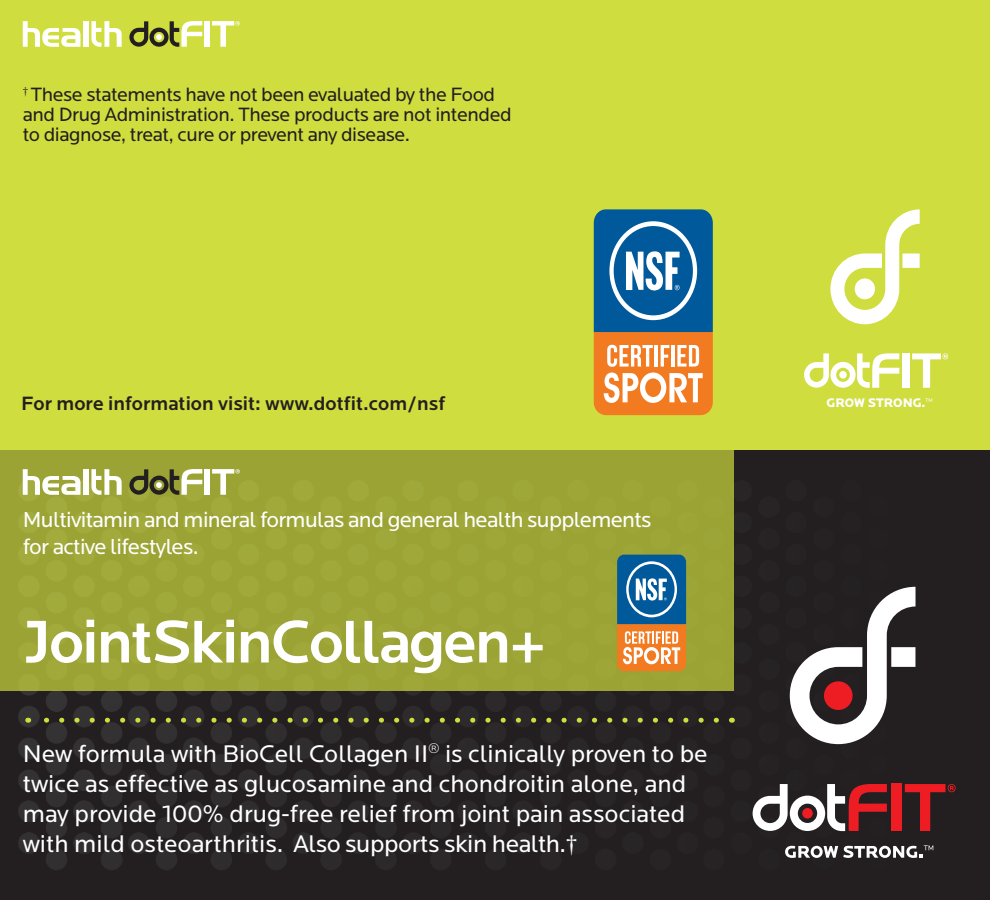
<style>
.page{position:relative;width:990px;height:900px;background:#fff}
.page>*{position:absolute;margin:0;border:0;box-sizing:border-box;transform-origin:0 0}
.TDR_Text{font:500 62.5px "Locator";letter-spacing:-.03em;color:#fff}
.TDR_Text-2{font:25px/30px "Locator";color:#fff}
.TDR_Text-3{font:22.5px "Locator";letter-spacing:-.03em;color:#fff}
.t1{font:20px/20px "Locator";letter-spacing:-.02em;color:#231f20}
.t2{font:500 20px "Locator";color:#231f20}
.t3{font:900 13px "Locator";color:#fff}
.t4{font:5.25px "Locator";color:#fff}
</style>
<div class="page">
<div style="left:734px;top:450px;width:256px;height:450px;background:#231f20"></div>
<img style="left:0;top:459px;width:939px;height:441px">
<div style="left:0;top:450px;width:734px;height:240px;background:#9ba334"></div>
<svg style="left:35px;top:718px;width:681px;height:5px"></svg>
<div style="left:0;top:0;width:990px;height:450px;background:#cfdd3e"></div>
<svg style="left:23px;top:21px;width:58px;height:26px"></svg>
<div style="left:83px;top:21px;width:5px;height:26px;background:#fff"></div>
<svg style="left:91px;top:21px;width:31px;height:26px"></svg>
<div style="left:205px;top:21px;width:5px;height:26px;background:#fff"></div>
<svg style="left:129px;top:21px;width:73px;height:26px"></svg>
<svg style="left:212px;top:21px;width:28px;height:26px"></svg>
<svg style="left:23px;top:469px;width:58px;height:26px"></svg>
<div style="left:83px;top:469px;width:5px;height:26px;background:#fff"></div>
<svg style="left:91px;top:469px;width:31px;height:26px"></svg>
<div style="left:205px;top:469px;width:5px;height:26px;background:#fff"></div>
<svg style="left:129px;top:469px;width:73px;height:26px"></svg>
<svg style="left:212px;top:469px;width:28px;height:26px"></svg>
<svg style="left:830px;top:209px;width:90px;height:115px"></svg>
<svg style="left:804px;top:353px;width:95px;height:35px"></svg>
<div style="left:902px;top:353px;width:8px;height:35px;background:#fff"></div>
<div style="left:839px;top:371px;width:8px;height:8px;background:#fff;border-radius:50%"></div>
<svg style="left:912px;top:353px;width:36px;height:35px"></svg>
<svg style="left:790px;top:587px;width:126px;height:157px"></svg>
<svg style="left:753px;top:784px;width:134px;height:47px"></svg>
<div style="left:891px;top:784px;width:10px;height:47px;background:#ee1d23"></div>
<div style="left:802px;top:808px;width:11px;height:11px;background:#ee1d23;border-radius:50%"></div>
<svg style="left:905px;top:784px;width:51px;height:47px"></svg>
<svg style="left:785px;top:845px;width:148px;height:13px"></svg>
<svg style="left:594px;top:209px;width:119px;height:206px"></svg>
<svg style="left:617px;top:555px;width:69px;height:116px"></svg>
<p class="t1" style="left:23px;top:85px;width:490px"><sup>†</sup> These statements have not been evaluated by the Food and Drug Administration. These products are not intended to diagnose, treat, cure or prevent any disease.</p>
<p class="t2" style="left:21px;top:392px;width:426px">For more information visit: www.dotfit.com/nsf</p>
<p class="TDR_Text-3" style="left:23px;top:507px;width:630px">Multivitamin and mineral formulas and general health supplements</p>
<p class="TDR_Text-3" style="left:23px;top:534px;width:177px">for active lifestyles.</p>
<p class="TDR_Text" style="left:23px;top:607px;width:525px">JointSkinCollagen+</p>
<p class="TDR_Text-2" style="left:23px;top:739px;width:686px">New formula with BioCell Collagen II<sup>®</sup> is clinically proven to be twice as effective as glucosamine and chondroitin alone, and may provide 100% drug-free relief from joint pain associated with mild osteoarthritis. Also supports skin health.†</p>
<p class="t3" style="left:827px;top:395px;width:100px">GROW STRONG.</p>
<p class="t4" style="left:925px;top:397px;width:9px">TM</p>
</div>
